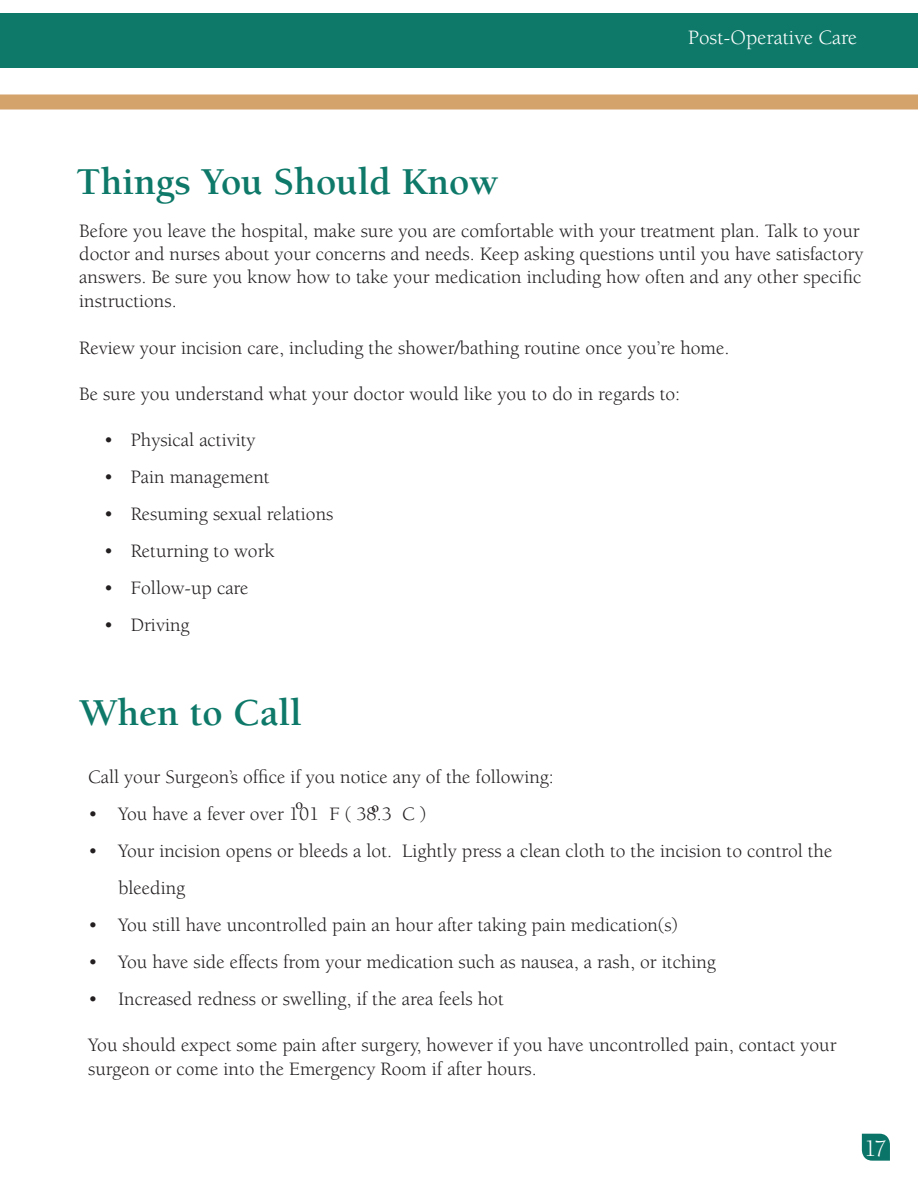
<style>
.page{position:relative;width:918px;height:1188px;background:#fff}
.page>*{position:absolute;margin:0;border:0;box-sizing:border-box;transform-origin:0 0}
.t1{font:700 39px "Berkeley";color:#0e7969}
.t2{font:24px "Berkeley";color:#fff}
.t3{font:21px "Berkeley";color:#fff}
.t4{font:19.5px/23.4px "Berkeley";color:#231f20}
.t5{font:15px "Minion Pro";color:#231f20}
</style>
<div class="page">
<div style="left:0;top:13px;width:918px;height:55px;background:#0e7969"></div>
<div style="left:0;top:94px;width:918px;height:16px;background:#d4a36b"></div>
<svg style="left:862px;top:1134px;width:28px;height:27px"></svg>
<p class="t3" style="left:688px;top:26px;width:170px">Post-Operative Care</p>
<p class="t1" style="left:76px;top:161px;width:424px">Things You Should Know</p>
<p class="t4" style="left:79px;top:219px;width:786px">Before you leave the hospital, make sure you are comfortable with your treatment plan. Talk to your doctor and nurses about your concerns and needs. Keep asking questions until you have satisfactory answers. Be sure you know how to take your medication including how often and any other specific instructions.</p>
<p class="t4" style="left:79px;top:336px;width:652px">Review your incision care, including the shower/bathing routine once you’re home.</p>
<p class="t4" style="left:79px;top:383px;width:603px">Be sure you understand what your doctor would like you to do in regards to:</p>
<p class="t4" style="left:104px;top:429px;width:153px">• Physical activity</p>
<p class="t4" style="left:104px;top:466px;width:168px">• Pain management</p>
<p class="t4" style="left:104px;top:503px;width:231px">• Resuming sexual relations</p>
<p class="t4" style="left:104px;top:539px;width:172px">• Returning to work</p>
<p class="t4" style="left:104px;top:576px;width:146px">• Follow-up care</p>
<p class="t4" style="left:104px;top:613px;width:87px">• Driving</p>
<p class="t1" style="left:79px;top:692px;width:224px">When to Call</p>
<p class="t4" style="left:88px;top:766px;width:467px">Call your Surgeon’s office if you notice any of the following:</p>
<p class="t4" style="left:88px;top:803px;width:340px">• You have a fever over 101⁰ F ( 38.3⁰ C )</p>
<p class="t4" style="left:118px;top:833px;width:715px;line-height:36.9px;text-indent:-30px">• Your incision opens or bleeds a lot. Lightly press a clean cloth to the incision to control the bleeding</p>
<p class="t4" style="left:88px;top:913px;width:591px">• You still have uncontrolled pain an hour after taking pain medication(s)</p>
<p class="t4" style="left:88px;top:950px;width:629px">• You have side effects from your medication such as nausea, a rash, or itching</p>
<p class="t4" style="left:88px;top:987px;width:417px">• Increased redness or swelling, if the area feels hot</p>
<p class="t4" style="left:88px;top:1034px;width:750px">You should expect some pain after surgery, however if you have uncontrolled pain, contact your surgeon or come into the Emergency Room if after hours.</p>
<p class="t5" style="left:296px;top:795px;width:9px">o</p>
<p class="t5" style="left:372px;top:797px;width:9px">o</p>
<p class="t2" style="left:864px;top:1136px;width:24px">17</p>
</div>
